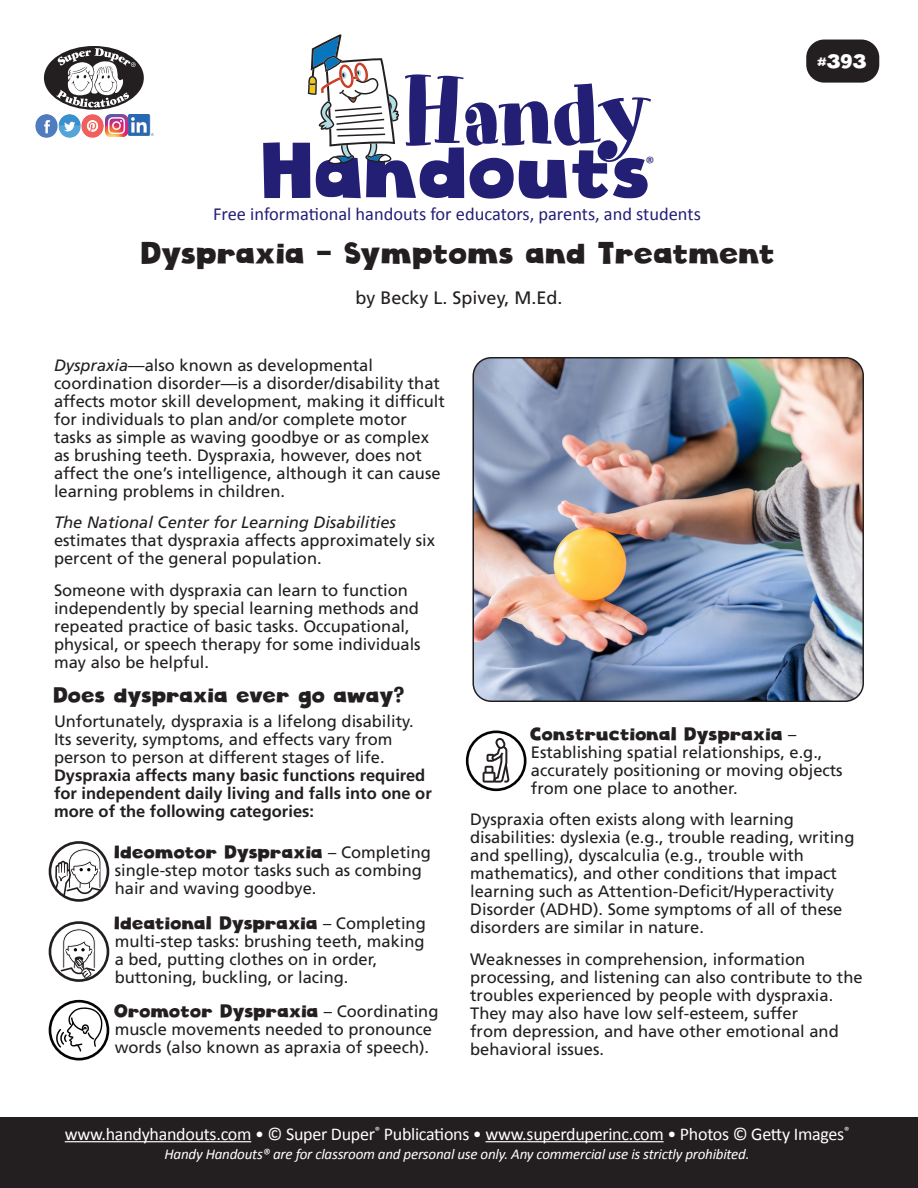
<style>
.page{position:relative;width:918px;height:1188px;background:#fff}
.page>*{position:absolute;margin:0;border:0;box-sizing:border-box;transform-origin:0 0}
.t1{font:93.75px "Art Department JNL";letter-spacing:-.03em;color:#231f75}
.t2{font:76.8px "Cloudy Witha Chanceof Love";color:#231f75}
.HH_Title{font:30px "Cloudy Witha Chanceof Love";color:#231f20}
.HH_Text{font:21px "Cloudy Witha Chanceof Love";color:#231f20}
.t3{font:19.5px "Cloudy Witha Chanceof Love";color:#fff}
.t4{font:18.45px "Calibri";color:#231f75}
.HH_Text-2{font:18px "Cloudy Witha Chanceof Love";color:#231f20}
.t5{font:18px "Calibri";letter-spacing:-.015em;color:#fff}
.HH_Author{font:18px "Frutiger LT Std";color:#231f20}
.t6{font:18px "Calibri";color:#231f75}
.HH_Text-3{font:16.5px/18px "Frutiger LT Std";color:#231f20}
.t7{font:italic 15px "Calibri";letter-spacing:-.015em;color:#fff}
.s1{font-style:italic}
.s2{font-weight:700}
.s3{font-family:"Frutiger LT Std";font-size:16.5px}
</style>
<div class="page">
<div style="left:806px;top:40px;width:73px;height:43px;background:#231f20;border-radius:18px"></div>
<div style="left:44px;top:46px;width:100px;height:64px;background:#231f20;border-radius:50%"></div>
<svg style="left:56px;top:48px;width:80px;height:60px"></svg>
<img style="left:36px;top:115px;width:68px;height:22px">
<img style="left:106px;top:115px;width:21px;height:21px">
<img style="left:129px;top:115px;width:24px;height:21px">
<svg style="left:308px;top:34px;width:91px;height:129px"></svg>
<div style="left:0;top:1118px;width:918px;height:70px;background:#231f20"></div>
<hr style="left:65px;top:1141px;width:186px;height:1px;background:#fff">
<hr style="left:486px;top:1141px;width:178px;height:1px;background:#fff">
<img style="left:475px;top:358px;width:388px;height:343px">
<div style="left:472px;top:357px;width:392px;height:345px;border:2px solid #231f20;border-radius:18px"></div>
<div style="left:49px;top:921px;width:60px;height:61px;border:3px solid #231f20;border-radius:50%"></div>
<div style="left:49px;top:1000px;width:60px;height:61px;border:3px solid #040503;border-radius:50%"></div>
<svg style="left:56px;top:1006px;width:47px;height:46px"></svg>
<svg style="left:54px;top:841px;width:48px;height:138px"></svg>
<div style="left:49px;top:841px;width:60px;height:61px;border:3px solid #231f20;border-radius:50%"></div>
<div style="left:466px;top:730px;width:61px;height:61px;border:3px solid #040503;border-radius:50%"></div>
<svg style="left:483px;top:738px;width:26px;height:45px"></svg>
<p class="t1" style="left:402px;top:57px;width:252px">Handy</p>
<p class="t2" style="left:264px;top:123px;width:391px">Handouts</p>
<p class="t6" style="left:646px;top:150px;width:11px">®</p>
<p class="t4" style="left:213px;top:201px;width:489px">Free informational handouts for educators, parents, and students</p>
<p class="HH_Title" style="left:142px;top:234px;width:636px">Dyspraxia – Symptoms and Treatment</p>
<p class="HH_Author" style="left:356px;top:287px;width:208px">by Becky L. Spivey, M.Ed.</p>
<p class="t3" style="left:818px;top:49px;width:51px">#393</p>
<p class="HH_Text-3" style="left:54px;top:356px;width:392px"><span class="s1">Dyspraxia</span>—also known as developmental coordination disorder—is a disorder/disability that affects motor skill development, making it difficult for individuals to plan and/or complete motor tasks as simple as waving goodbye or as complex as brushing teeth. Dyspraxia, however, does not affect the one’s intelligence, although it can cause learning problems in children.</p>
<p class="HH_Text-3" style="left:54px;top:514px;width:383px"><span class="s1">The National Center for Learning Disabilities </span>estimates that dyspraxia affects approximately six percent of the general population.</p>
<p class="HH_Text-3" style="left:54px;top:581px;width:368px">Someone with dyspraxia can learn to function independently by special learning methods and repeated practice of basic tasks. Occupational, physical, or speech therapy for some individuals may also be helpful.</p>
<p class="HH_Text" style="left:54px;top:682px;width:353px">Does dyspraxia ever go away?</p>
<p class="HH_Text-3" style="left:54px;top:712px;width:379px">Unfortunately, dyspraxia is a lifelong disability.<br>Its severity, symptoms, and effects vary from person to person at different stages of life.<br><span class="s2">Dyspraxia affects many basic functions required for independent daily living and falls into one or more of the following categories:</span></p>
<p class="HH_Text-2" style="left:115px;top:841px;width:318px">Ideomotor Dyspraxia <span class="s3">– Completing</span></p>
<p class="HH_Text-3" style="left:115px;top:862px;width:309px">single-step motor tasks such as combing hair and waving goodbye.</p>
<p class="HH_Text-2" style="left:115px;top:912px;width:313px">Ideational Dyspraxia <span class="s3">– Completing</span></p>
<p class="HH_Text-3" style="left:115px;top:932px;width:311px">multi-step tasks: brushing teeth, making a bed, putting clothes on in order, buttoning, buckling, or lacing.</p>
<p class="HH_Text-2" style="left:115px;top:1000px;width:325px">Oromotor Dyspraxia <span class="s3">– Coordinating</span></p>
<p class="HH_Text-3" style="left:115px;top:1021px;width:319px">muscle movements needed to pronounce words (also known as apraxia of speech).</p>
<p class="HH_Text-2" style="left:531px;top:722px;width:267px">Constructional Dyspraxia <span class="s3">–</span></p>
<p class="HH_Text-3" style="left:531px;top:743px;width:313px">Establishing spatial relationships, e.g., accurately positioning or moving objects from one place to another.</p>
<p class="HH_Text-3" style="left:470px;top:810px;width:386px">Dyspraxia often exists along with learning disabilities: dyslexia (e.g., trouble reading, writing and spelling), dyscalculia (e.g., trouble with mathematics), and other conditions that impact learning such as Attention-Deficit/Hyperactivity Disorder (ADHD). Some symptoms of all of these disorders are similar in nature.</p>
<p class="HH_Text-3" style="left:470px;top:950px;width:394px">Weaknesses in comprehension, information processing, and listening can also contribute to the troubles experienced by people with dyspraxia.<br>They may also have low self-esteem, suffer<br>from depression, and have other emotional and behavioral issues.</p>
<p class="t5" style="left:65px;top:1121px;width:786px">www.handyhandouts.com • © Super Duper<sup>®</sup> Publications • www.superduperinc.com • Photos © Getty Images<sup>®</sup></p>
<p class="t7" style="left:164px;top:1144px;width:587px">Handy Handouts® are for classroom and personal use only. Any commercial use is strictly prohibited.</p>
</div>
